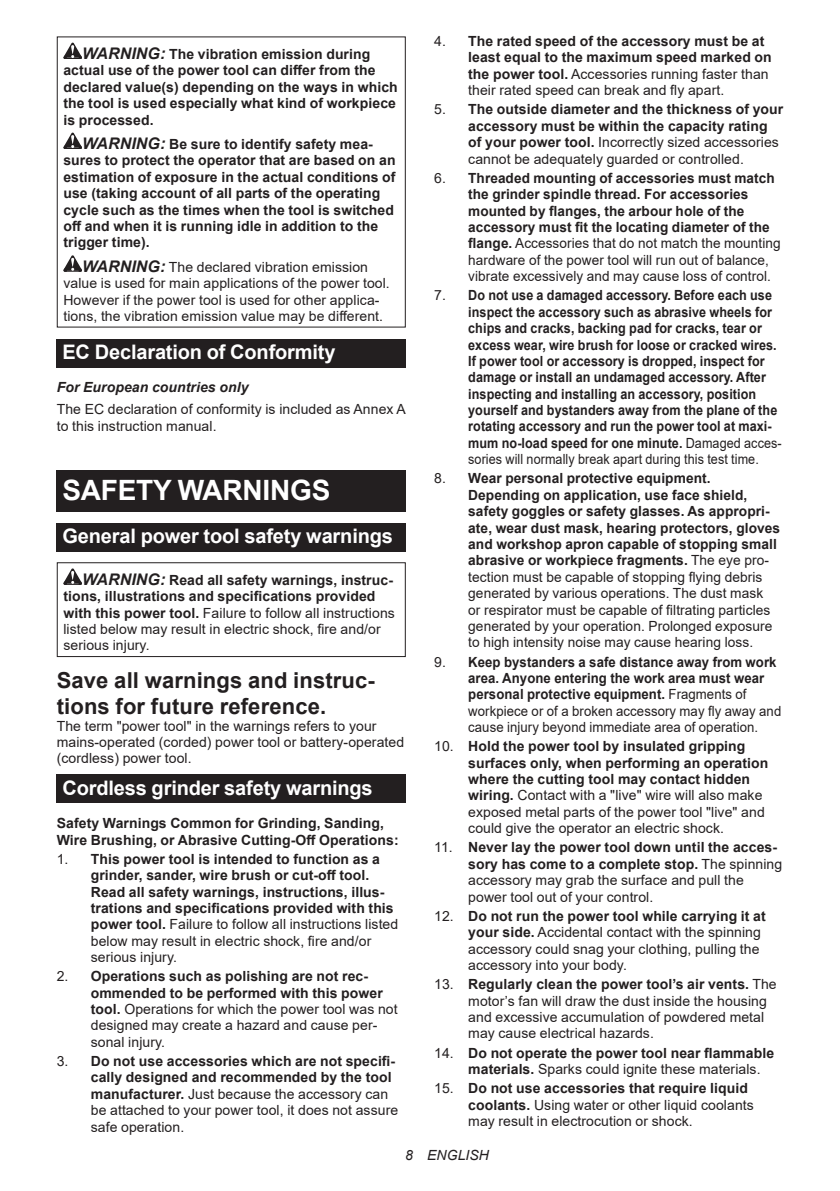
<style>
.page{position:relative;width:840px;height:1191px;background:#fff}
.page>*{position:absolute;margin:0;border:0;box-sizing:border-box;transform-origin:0 0}
.t1{font:700 28px "Arial";letter-spacing:-.01em;color:#fff}
.t2{font:700 22px/25.8px "Arial";letter-spacing:.005em;color:#231f20}
.t3{font:700 20px "Arial";letter-spacing:-.01em;color:#fff}
.t4{font:700 14px/16.4px "Arial";letter-spacing:.005em;color:#231f20}
.t5{font:14px/16.4px "Arial";letter-spacing:.005em;color:#231f20}
.t6{font:700 14px/16.4px "Arial";letter-spacing:.005em;color:#231f20;scale:.9 1}
.t7{font:700 14px/16.4px "Arial";letter-spacing:.005em;color:#231f20;scale:.94 1}
.t8{font:italic 700 14px "Arial";letter-spacing:.005em;color:#231f20}
.t9{font:italic 14px "Arial";letter-spacing:.005em;color:#231f20}
.s1{font-style:italic;font-size:16px}
.s2{font-weight:700;font-style:italic;font-size:16px}
.s3{font-weight:400}
.s4{font-weight:700}
</style>
<div class="page">
<svg style="left:63px;top:43px;width:19px;height:16px"></svg>
<svg style="left:63px;top:133px;width:19px;height:16px"></svg>
<svg style="left:63px;top:255px;width:19px;height:17px"></svg>
<div style="left:57px;top:339px;width:348px;height:28px;background:#231f20"></div>
<div style="left:57px;top:470px;width:348px;height:41px;background:#231f20"></div>
<div style="left:57px;top:523px;width:348px;height:28px;background:#231f20"></div>
<svg style="left:63px;top:568px;width:19px;height:17px"></svg>
<div style="left:57px;top:562px;width:348px;height:95px;border:1px solid #231f20"></div>
<div style="left:57px;top:774px;width:348px;height:29px;background:#231f20"></div>
<p class="t4" style="left:63px;top:46px;width:335px;text-indent:19px"><span class="s1">WARNING:</span> The vibration emission during actual use of the power tool can differ from the declared value(s) depending on the ways in which the tool is used especially what kind of workpiece is processed.</p>
<p class="t4" style="left:63px;top:136px;width:333px;text-indent:19px"><span class="s1">WARNING:</span> Be sure to identify safety mea&shy;sures to protect the operator that are based on an estimation of exposure in the actual conditions of use (taking account of all parts of the operating cycle such as the times when the tool is switched off and when it is running idle in addition to the trigger time).</p>
<p class="t5" style="left:63px;top:258px;width:328px;text-indent:19px"><span class="s2">WARNING:</span> The declared vibration emission value is used for main applications of the power tool.<br>However if the power tool is used for other applica&shy;tions, the vibration emission value may be different.</p>
<h3 class="t3" style="left:62px;top:338px;width:274px">EC Declaration of Conformity</h3>
<p class="t8" style="left:57px;top:378px;width:193px">For European countries only</p>
<p class="t5" style="left:57px;top:401px;width:350px">The EC declaration of conformity is included as Annex A to this instruction manual.</p>
<h1 class="t1" style="left:62px;top:470px;width:269px">SAFETY WARNINGS</h1>
<h3 class="t3" style="left:62px;top:522px;width:332px">General power tool safety warnings</h3>
<p class="t4" style="left:63px;top:572px;width:333px;text-indent:19px"><span class="s1">WARNING:</span> Read all safety warnings, instruc&shy;tions, illustrations and specifications provided with this power tool. <span class="s3">Failure to follow all instructions listed below may result in electric shock, fire and/or serious injury.</span></p>
<h2 class="t2" style="left:57px;top:668px;width:319px">Save all warnings and instruc&shy;tions for future reference.</h2>
<p class="t5" style="left:57px;top:717px;width:349px">The term "power tool" in the warnings refers to your mains-operated (corded) power tool or battery-operated (cordless) power tool.</p>
<h3 class="t3" style="left:62px;top:773px;width:311px">Cordless grinder safety warnings</h3>
<p class="t4" style="left:57px;top:815px;width:343px">Safety Warnings Common for Grinding, Sanding,<br>Wire Brushing, or Abrasive Cutting-Off Operations:</p>
<p class="t4" style="left:91px;top:850px;width:309px;text-indent:-34px"><span class="s3">1.</span> This power tool is intended to function as a grinder, sander, wire brush or cut-off tool.<br>Read all safety warnings, instructions, illus&shy;trations and specifications provided with this power tool. <span class="s3">Failure to follow all instructions listed below may result in electric shock, fire and/or serious injury.</span></p>
<p class="t5" style="left:91px;top:968px;width:308px;text-indent:-34px">2. <span class="s4">Operations such as polishing are not rec&shy;ommended to be performed with this power tool.</span> Operations for which the power tool was not designed may create a hazard and cause per&shy;sonal injury.</p>
<p class="t4" style="left:91px;top:1053px;width:309px;text-indent:-34px"><span class="s3">3.</span> Do not use accessories which are not specifi&shy;cally designed and recommended by the tool manufacturer. <span class="s3">Just because the accessory can be attached to your power tool, it does not assure safe operation.</span></p>
<p class="t4" style="left:468px;top:33px;width:305px;text-indent:-34px"><span class="s3">4.</span> The rated speed of the accessory must be at least equal to the maximum speed marked on the power tool. <span class="s3">Accessories running faster than their rated speed can break and fly apart.</span></p>
<p class="t4" style="left:468px;top:101px;width:316px;text-indent:-34px"><span class="s3">5.</span> The outside diameter and the thickness of your accessory must be within the capacity rating of your power tool. <span class="s3">Incorrectly sized accessories cannot be adequately guarded or controlled.</span></p>
<p class="t4" style="left:468px;top:170px;width:314px;text-indent:-34px"><span class="s3">6.</span> Threaded mounting of accessories must match the grinder spindle thread. For accessories mounted by flanges, the arbour hole of the accessory must fit the locating diameter of the flange. <span class="s3">Accessories that do not match the mounting hardware of the power tool will run out of balance, vibrate excessively and may cause loss of control.</span></p>
<p class="t6" style="left:468px;top:287px;width:349px;text-indent:-34px"><span class="s3">7.</span> Do not use a damaged accessory. Before each use inspect the accessory such as abrasive wheels for chips and cracks, backing pad for cracks, tear or excess wear, wire brush for loose or cracked wires.<br>If power tool or accessory is dropped, inspect for damage or install an undamaged accessory. After inspecting and installing an accessory, position yourself and bystanders away from the plane of the rotating accessory and run the power tool at maxi&shy;mum no-load speed for one minute. <span class="s3">Damaged acces&shy;sories will normally break apart during this test time.</span></p>
<p class="t5" style="left:468px;top:470px;width:313px;text-indent:-34px">8. <span class="s4">Wear personal protective equipment.<br>Depending on application, use face shield, safety goggles or safety glasses. As appropri&shy;ate, wear dust mask, hearing protectors, gloves and workshop apron capable of stopping small abrasive or workpiece fragments.</span> The eye pro&shy;tection must be capable of stopping flying debris generated by various operations. The dust mask<br>or respirator must be capable of filtrating particles generated by your operation. Prolonged exposure to high intensity noise may cause hearing loss.</p>
<p class="t7" style="left:468px;top:653px;width:334px;text-indent:-34px"><span class="s3">9.</span> Keep bystanders a safe distance away from work area. Anyone entering the work area must wear personal protective equipment. <span class="s3">Fragments of workpiece or of a broken accessory may fly away and cause injury beyond immediate area of operation.</span></p>
<p class="t4" style="left:468px;top:738px;width:301px;text-indent:-34px"><span class="s3">10.</span> Hold the power tool by insulated gripping surfaces only, when performing an operation where the cutting tool may contact hidden wiring. <span class="s3">Contact with a "live" wire will also make exposed metal parts of the power tool "live" and could give the operator an electric shock.</span></p>
<p class="t5" style="left:468px;top:839px;width:315px;text-indent:-34px">11. <span class="s4">Never lay the power tool down until the acces&shy;sory has come to a complete stop.</span> The spinning accessory may grab the surface and pull the power tool out of your control.</p>
<p class="t5" style="left:468px;top:907px;width:299px;text-indent:-34px">12. <span class="s4">Do not run the power tool while carrying it at your side.</span> Accidental contact with the spinning accessory could snag your clothing, pulling the accessory into your body.</p>
<p class="t5" style="left:468px;top:976px;width:310px;text-indent:-34px">13. <span class="s4">Regularly clean the power tool’s air vents.</span> The motor’s fan will draw the dust inside the housing and excessive accumulation of powdered metal may cause electrical hazards.</p>
<p class="t4" style="left:468px;top:1044px;width:307px;text-indent:-34px"><span class="s3">14.</span> Do not operate the power tool near flammable materials. <span class="s3">Sparks could ignite these materials.</span></p>
<p class="t5" style="left:468px;top:1080px;width:287px;text-indent:-34px">15. <span class="s4">Do not use accessories that require liquid coolants.</span> Using water or other liquid coolants may result in electrocution or shock.</p>
<p class="t9" style="left:405px;top:1146px;width:85px">8 ENGLISH</p>
</div>
